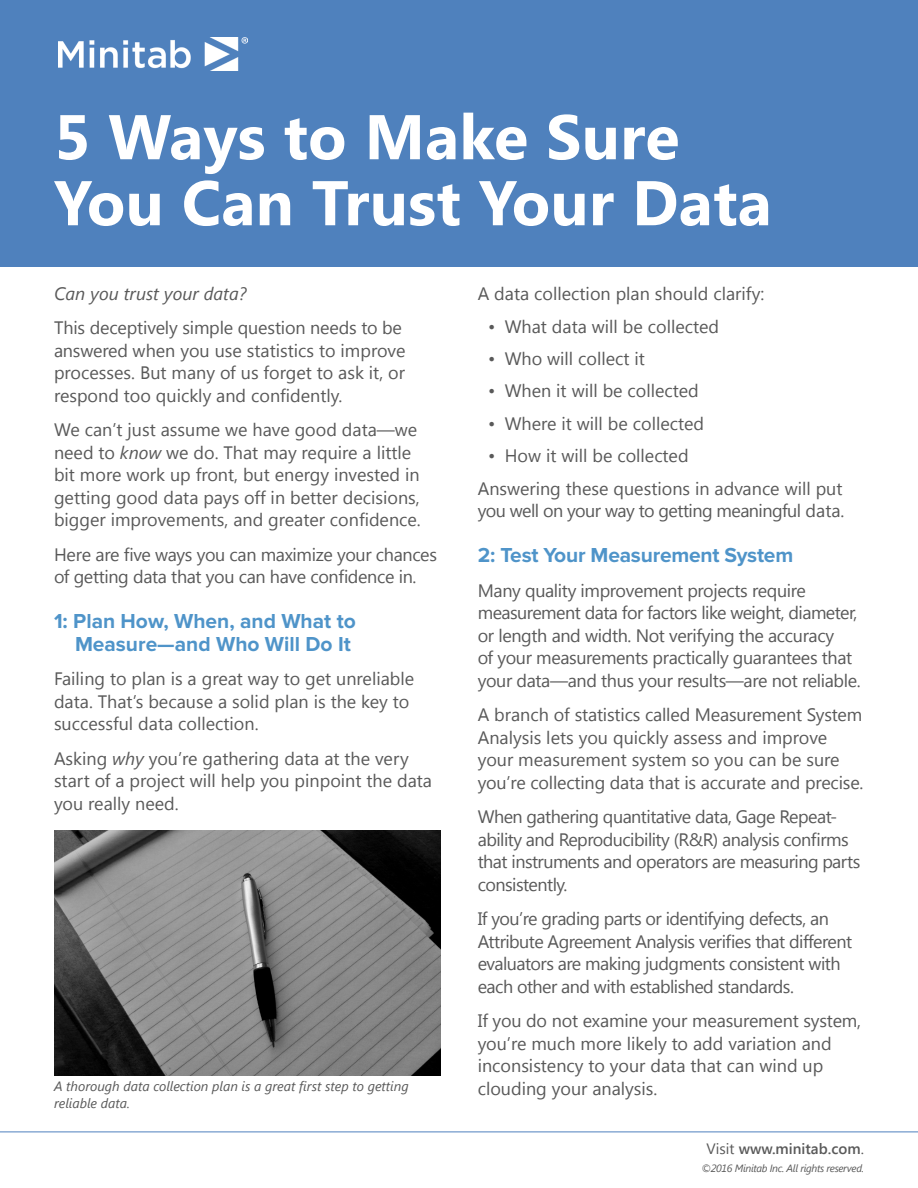
<style>
.page{position:relative;width:918px;height:1188px;background:#fff}
.page>*{position:absolute;margin:0;border:0;box-sizing:border-box;transform-origin:0 0}
.t1{font:700 63px/66px "Segoe UI";letter-spacing:.005em;color:#fff}
.Head1{font:700 21px/22.5px "Proxima Nova";color:#4f94c9;text-align:right}
.Paragraph{font:18px/22.5px "Segoe UI";letter-spacing:-.01em;color:#595959}
.Paragraph-2{font:18px/22.5px "Segoe UI";letter-spacing:-.03em;color:#595959}
.Paragraph-3{font:italic 18px "Segoe UI";color:#595959}
.Paragraph-4{font:600 15px "Segoe UI";color:#595959}
.t2{font:italic 13.5px/16.5px "Segoe UI";color:#595959}
.Paragraph-5{font:italic 10.5px "Segoe UI";letter-spacing:-.03em;color:#595959}
.s1{font-style:italic}
.s2{font-weight:400}
</style>
<div class="page">
<div style="left:1px;top:0;width:917px;height:267px;background:#4f81bd"></div>
<img style="left:59px;top:38px;width:188px;height:33px">
<hr style="left:0;top:1132px;width:918px;height:1px;background:#4e81be">
<img style="left:54px;top:831px;width:386px;height:245px">
<p class="t1" style="left:54px;top:101px;width:719px">5 Ways to Make Sure<br>You Can Trust Your Data</p>
<p class="Paragraph-3" style="left:54px;top:281px;width:194px">Can you trust your data?</p>
<p class="Paragraph" style="left:54px;top:316px;width:353px">This deceptively simple question needs to be answered when you use statistics to improve processes. But many of us forget to ask it, or respond too quickly and confidently.</p>
<p class="Paragraph" style="left:54px;top:418px;width:368px">We can’t just assume we have good data—we need to <span class="s1">know</span> we do. That may require a little bit more work up front, but energy invested in getting good data pays off in better decisions, bigger improvements, and greater confidence.</p>
<p class="Paragraph" style="left:54px;top:542px;width:385px">Here are five ways you can maximize your chances of getting data that you can have confidence in.</p>
<p class="Head1" style="left:54px;top:610px;width:303px">1: Plan How, When, and What to<br>Measure—and Who Will Do It</p>
<p class="Paragraph" style="left:54px;top:667px;width:362px">Failing to plan is a great way to get unreliable data. That’s because a solid plan is the key to successful data collection.</p>
<p class="Paragraph" style="left:54px;top:746px;width:380px">Asking <span class="s1">why</span> you’re gathering data at the very start of a project will help you pinpoint the data you really need.</p>
<p class="t2" style="left:54px;top:1078px;width:356px">A thorough data collection plan is a great first step to getting reliable data.</p>
<p class="Paragraph" style="left:478px;top:281px;width:288px">A data collection plan should clarify:</p>
<p class="Paragraph" style="left:488px;top:315px;width:232px">• What data will be collected</p>
<p class="Paragraph" style="left:488px;top:347px;width:158px">• Who will collect it</p>
<p class="Paragraph" style="left:488px;top:379px;width:212px">• When it will be collected</p>
<p class="Paragraph" style="left:488px;top:411px;width:217px">• Where it will be collected</p>
<p class="Paragraph" style="left:488px;top:443px;width:202px">• How it will be collected</p>
<p class="Paragraph" style="left:478px;top:476px;width:368px">Answering these questions in advance will put you well on your way to getting meaningful data.</p>
<p class="Head1" style="left:478px;top:544px;width:317px">2: Test Your Measurement System</p>
<p class="Paragraph" style="left:478px;top:578px;width:384px">Many quality improvement projects require measurement data for factors like weight, diameter, or length and width. Not verifying the accuracy<br>of your measurements practically guarantees that your data—and thus your results—are not reliable.</p>
<p class="Paragraph" style="left:478px;top:703px;width:387px">A branch of statistics called Measurement System Analysis lets you quickly assess and improve your measurement system so you can be sure you’re collecting data that is accurate and precise.</p>
<p class="Paragraph-2" style="left:478px;top:805px;width:384px">When gathering quantitative data, Gage Repeat&shy;ability and Reproducibility (R&amp;R) analysis confirms that instruments and operators are measuring parts consistently.</p>
<p class="Paragraph-2" style="left:478px;top:907px;width:376px">If you’re grading parts or identifying defects, an Attribute Agreement Analysis verifies that different evaluators are making judgments consistent with each other and with established standards.</p>
<p class="Paragraph" style="left:478px;top:1009px;width:385px">If you do not examine your measurement system, you’re much more likely to add variation and inconsistency to your data that can wind up clouding your analysis.</p>
<p class="Paragraph-4" style="left:707px;top:1138px;width:159px"><span class="s2">Visit</span> www.minitab.com<span class="s2">.</span></p>
<p class="Paragraph-5" style="left:702px;top:1161px;width:164px">©2016 Minitab Inc. All rights reserved.</p>
</div>
